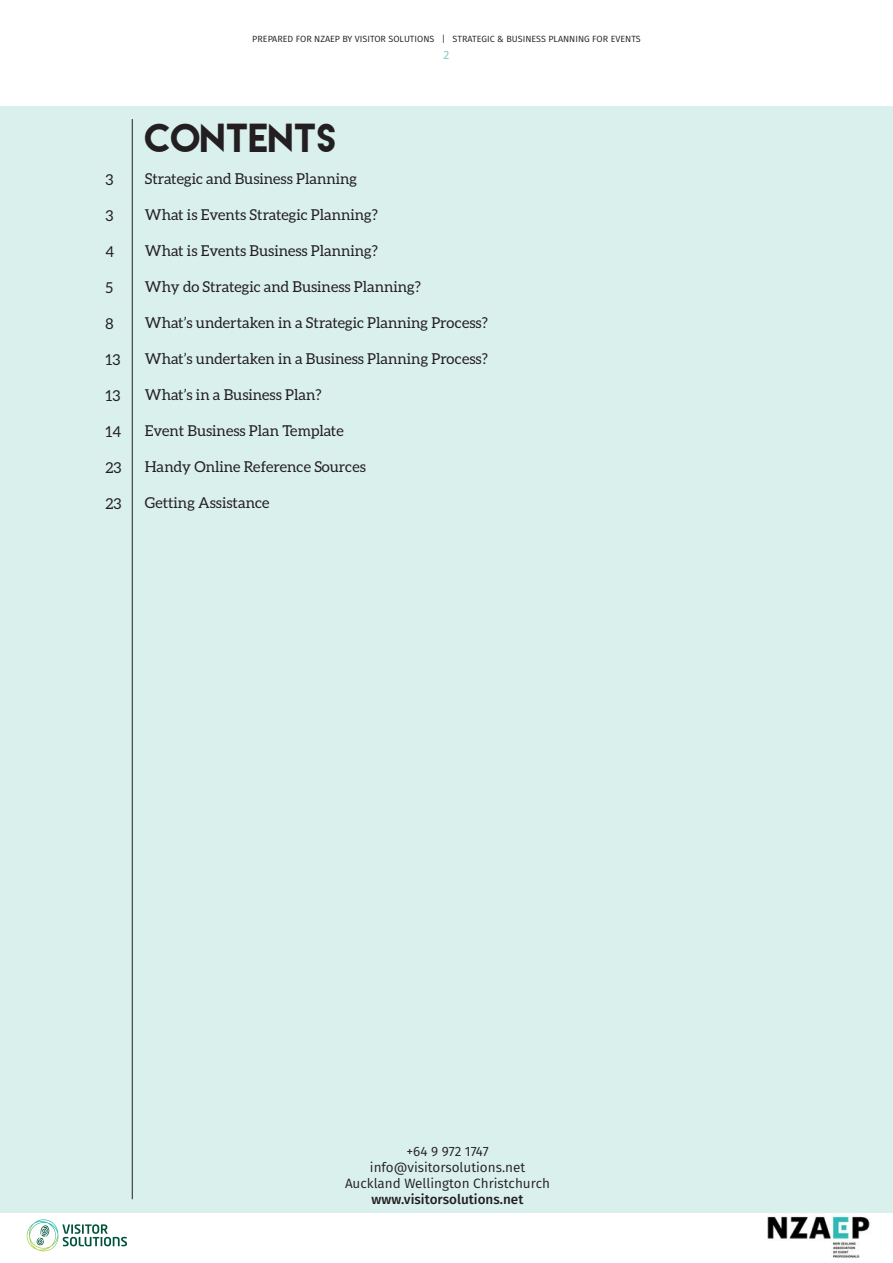
<style>
.page{position:relative;width:893px;height:1263px;background:#fff}
.page>*{position:absolute;margin:0;border:0;box-sizing:border-box;transform-origin:0 0}
.t1{font:36px "Lemon Milk";color:#231f20}
.t2{font:15px "Aleo";color:#231f20}
.t3{font:13.5px "Fira Sans";color:#231f20}
.t4{font:500 13.5px "Fira Sans";color:#231f20}
.t5{font:12px "Fira Sans";color:#83cec3}
.t6{font:9px "Fira Sans";color:#231f20}
</style>
<div class="page">
<svg style="left:26px;top:1219px;width:101px;height:32px"></svg>
<div style="left:0;top:106px;width:893px;height:1107px;background:#daf0ed"></div>
<hr style="left:132px;top:119px;width:1px;height:1080px;background:#231f20">
<img style="left:767px;top:1215px;width:103px;height:43px">
<p class="t6" style="left:252px;top:32px;width:390px">PREPARED FOR NZAEP BY VISITOR SOLUTIONS | STRATEGIC &amp; BUSINESS PLANNING FOR EVENTS</p>
<p class="t5" style="left:443px;top:46px;width:7px">2</p>
<p class="t2" style="left:105px;top:171px;width:9px">3</p>
<p class="t2" style="left:105px;top:207px;width:9px">3</p>
<p class="t2" style="left:105px;top:243px;width:10px">4</p>
<p class="t2" style="left:105px;top:279px;width:9px">5</p>
<p class="t2" style="left:105px;top:315px;width:10px">8</p>
<p class="t2" style="left:105px;top:351px;width:16px">13</p>
<p class="t2" style="left:105px;top:387px;width:16px">13</p>
<p class="t2" style="left:105px;top:423px;width:17px">14</p>
<p class="t2" style="left:105px;top:459px;width:17px">23</p>
<p class="t2" style="left:105px;top:495px;width:17px">23</p>
<p class="t1" style="left:145px;top:119px;width:193px">CONTENTS</p>
<p class="t2" style="left:145px;top:170px;width:214px">Strategic and Business Planning</p>
<p class="t2" style="left:145px;top:206px;width:235px">What is Events Strategic Planning?</p>
<p class="t2" style="left:145px;top:242px;width:235px">What is Events Business Planning?</p>
<p class="t2" style="left:145px;top:278px;width:278px">Why do Strategic and Business Planning?</p>
<p class="t2" style="left:145px;top:314px;width:344px">What’s undertaken in a Strategic Planning Process?</p>
<p class="t2" style="left:145px;top:350px;width:345px">What’s undertaken in a Business Planning Process?</p>
<p class="t2" style="left:145px;top:386px;width:178px">What’s in a Business Plan?</p>
<p class="t2" style="left:145px;top:422px;width:200px">Event Business Plan Template</p>
<p class="t2" style="left:145px;top:458px;width:223px">Handy Online Reference Sources</p>
<p class="t2" style="left:145px;top:494px;width:126px">Getting Assistance</p>
<p class="t3" style="left:406px;top:1141px;width:84px">+64 9 972 1747</p>
<p class="t3" style="left:370px;top:1157px;width:157px">info@visitorsolutions.net</p>
<p class="t3" style="left:345px;top:1173px;width:207px">Auckland Wellington Christchurch</p>
<p class="t4" style="left:372px;top:1189px;width:153px">www.visitorsolutions.net</p>
</div>
